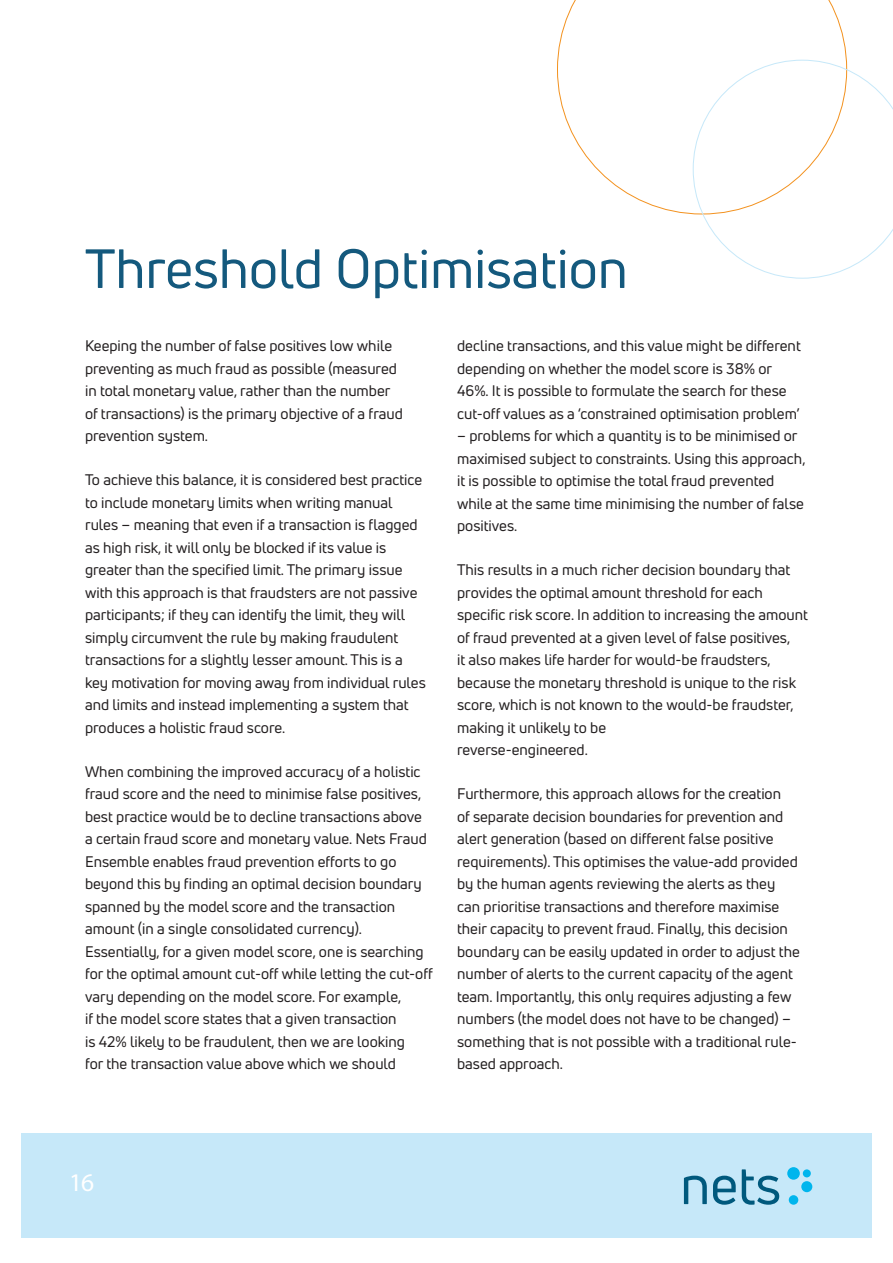
<style>
.page{position:relative;width:893px;height:1263px;background:#fff}
.page>*{position:absolute;margin:0;border:0;box-sizing:border-box;transform-origin:0 0}
.t1{font:54px "Uni Neue";color:#14597d}
.t2{font:25.5px "Myriad Pro";color:#fff}
.t3{font:15px/22.5px "Uni Neue";color:#231f20}
</style>
<div class="page">
<div style="left:21px;top:1133px;width:851px;height:104px;background:#c6e8f9"></div>
<svg style="left:684px;top:1176px;width:23px;height:28px"></svg>
<svg style="left:713px;top:1176px;width:23px;height:29px"></svg>
<svg style="left:742px;top:1169px;width:37px;height:36px"></svg>
<div style="left:787px;top:1167px;width:13px;height:13px;background:#00b5ed;border-radius:50%"></div>
<div style="left:803px;top:1169px;width:8px;height:8px;background:#00b5ed;border-radius:50%"></div>
<div style="left:801px;top:1181px;width:11px;height:11px;background:#00b5ed;border-radius:50%"></div>
<div style="left:789px;top:1195px;width:9px;height:10px;background:#00b5ed;border-radius:50%"></div>
<svg style="left:557px;top:0;width:290px;height:214px"></svg>
<svg style="left:693px;top:60px;width:200px;height:219px"></svg>
<p class="t1" style="left:85px;top:235px;width:544px">Threshold Optimisation</p>
<p class="t3" style="left:85px;top:335px;width:319px">Keeping the number of false positives low while preventing as much fraud as possible (measured in total monetary value, rather than the number of transactions) is the primary objective of a fraud prevention system.</p>
<p class="t3" style="left:85px;top:468px;width:342px">To achieve this balance, it is considered best practice to include monetary limits when writing manual rules – meaning that even if a transaction is flagged as high risk, it will only be blocked if its value is greater than the specified limit. The primary issue with this approach is that fraudsters are not passive participants; if they can identify the limit, they will simply circumvent the rule by making fraudulent transactions for a slightly lesser amount. This is a key motivation for moving away from individual rules and limits and instead implementing a system that produces a holistic fraud score.</p>
<p class="t3" style="left:85px;top:760px;width:349px">When combining the improved accuracy of a holistic fraud score and the need to minimise false positives, best practice would be to decline transactions above a certain fraud score and monetary value. Nets Fraud Ensemble enables fraud prevention efforts to go beyond this by finding an optimal decision boundary spanned by the model score and the transaction amount (in a single consolidated currency).<br>Essentially, for a given model score, one is searching for the optimal amount cut-off while letting the cut-off vary depending on the model score. For example,<br>if the model score states that a given transaction<br>is 42% likely to be fraudulent, then we are looking<br>for the transaction value above which we should</p>
<p class="t3" style="left:457px;top:335px;width:345px">decline transactions, and this value might be different depending on whether the model score is 38% or 46%. It is possible to formulate the search for these cut-off values as a ‘constrained optimisation problem’</p>
<p class="t3" style="left:457px;top:425px;width:350px">– problems for which a quantity is to be minimised or maximised subject to constraints. Using this approach, it is possible to optimise the total fraud prevented while at the same time minimising the number of false positives.</p>
<p class="t3" style="left:457px;top:558px;width:352px">This results in a much richer decision boundary that provides the optimal amount threshold for each specific risk score. In addition to increasing the amount of fraud prevented at a given level of false positives,<br>it also makes life harder for would-be fraudsters, because the monetary threshold is unique to the risk score, which is not known to the would-be fraudster, making it unlikely to be<br>reverse-engineered.</p>
<p class="t3" style="left:457px;top:782px;width:344px">Furthermore, this approach allows for the creation<br>of separate decision boundaries for prevention and alert generation (based on different false positive requirements). This optimises the value-add provided by the human agents reviewing the alerts as they can prioritise transactions and therefore maximise their capacity to prevent fraud. Finally, this decision boundary can be easily updated in order to adjust the number of alerts to the current capacity of the agent team. Importantly, this only requires adjusting a few numbers (the model does not have to be changed) – something that is not possible with a traditional rule&shy;based approach.</p>
<h2 class="t2" style="left:69px;top:1166px;width:27px">16</h2>
</div>
